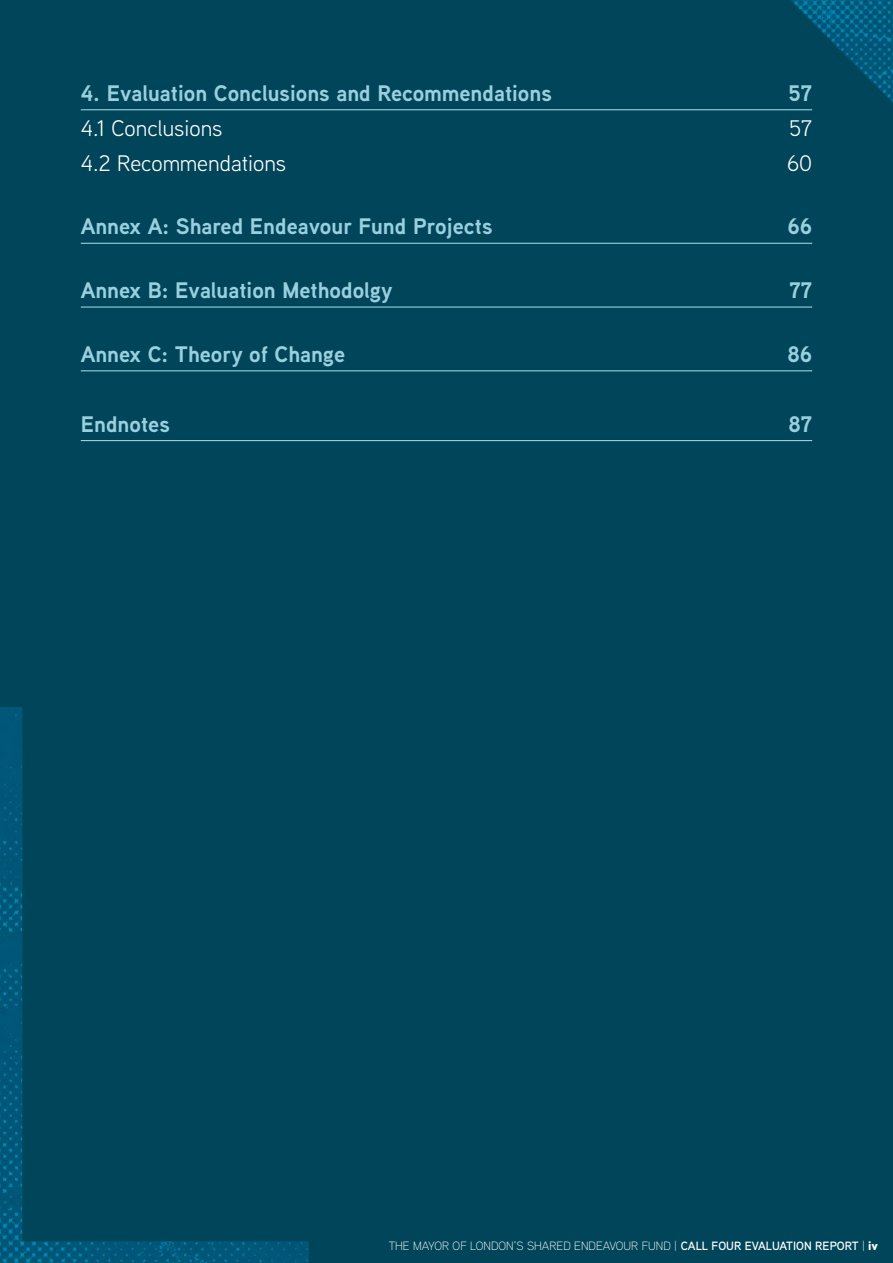
<style>
.page{position:relative;width:893px;height:1263px;background:#004559}
.page>*{position:absolute;margin:0;border:0;box-sizing:border-box;transform-origin:0 0}
.Paragraph_Body{font:700 22.5px "Aaux Next";color:#99cfde}
.Paragraph_Body-2{font:22.5px "Aaux Next";color:#fff}
.t1{font:300 12px "Aaux Next";color:#fff}
.s1{font-weight:600}
.s2{font-weight:900}
</style>
<div class="page">
<img style="left:777px;top:0;width:116px;height:111px">
<img style="left:0;top:708px;width:308px;height:555px">
<hr style="left:81px;top:109px;width:731px;height:1px;background:#99cfde">
<hr style="left:81px;top:243px;width:731px;height:1px;background:#99cfde">
<hr style="left:81px;top:306px;width:731px;height:2px;background:#99cfde">
<hr style="left:81px;top:370px;width:731px;height:1px;background:#99cfde">
<hr style="left:81px;top:440px;width:731px;height:1px;background:#99cfde">
<p class="Paragraph_Body" style="left:81px;top:77px;width:473px">4. Evaluation Conclusions and Recommendations</p>
<p class="Paragraph_Body" style="left:788px;top:77px;width:25px">57</p>
<p class="Paragraph_Body-2" style="left:81px;top:113px;width:143px">4.1 Conclusions</p>
<p class="Paragraph_Body-2" style="left:789px;top:113px;width:25px">57</p>
<p class="Paragraph_Body-2" style="left:81px;top:148px;width:207px">4.2 Recommendations</p>
<p class="Paragraph_Body-2" style="left:787px;top:148px;width:27px">60</p>
<p class="Paragraph_Body" style="left:81px;top:211px;width:413px">Annex A: Shared Endeavour Fund Projects</p>
<p class="Paragraph_Body" style="left:787px;top:211px;width:26px">66</p>
<p class="Paragraph_Body" style="left:81px;top:274px;width:313px">Annex B: Evaluation Methodolgy</p>
<p class="Paragraph_Body" style="left:789px;top:274px;width:24px">77</p>
<p class="Paragraph_Body" style="left:81px;top:338px;width:266px">Annex C: Theory of Change</p>
<p class="Paragraph_Body" style="left:787px;top:338px;width:26px">86</p>
<p class="Paragraph_Body" style="left:81px;top:408px;width:91px">Endnotes</p>
<p class="Paragraph_Body" style="left:788px;top:408px;width:25px">87</p>
<p class="t1" style="left:389px;top:1238px;width:491px">THE MAYOR OF LONDON’S SHARED ENDEAVOUR FUND | <span class="s1">CALL FOUR EVALUATION REPORT</span> | <span class="s2">iv</span></p>
</div>
